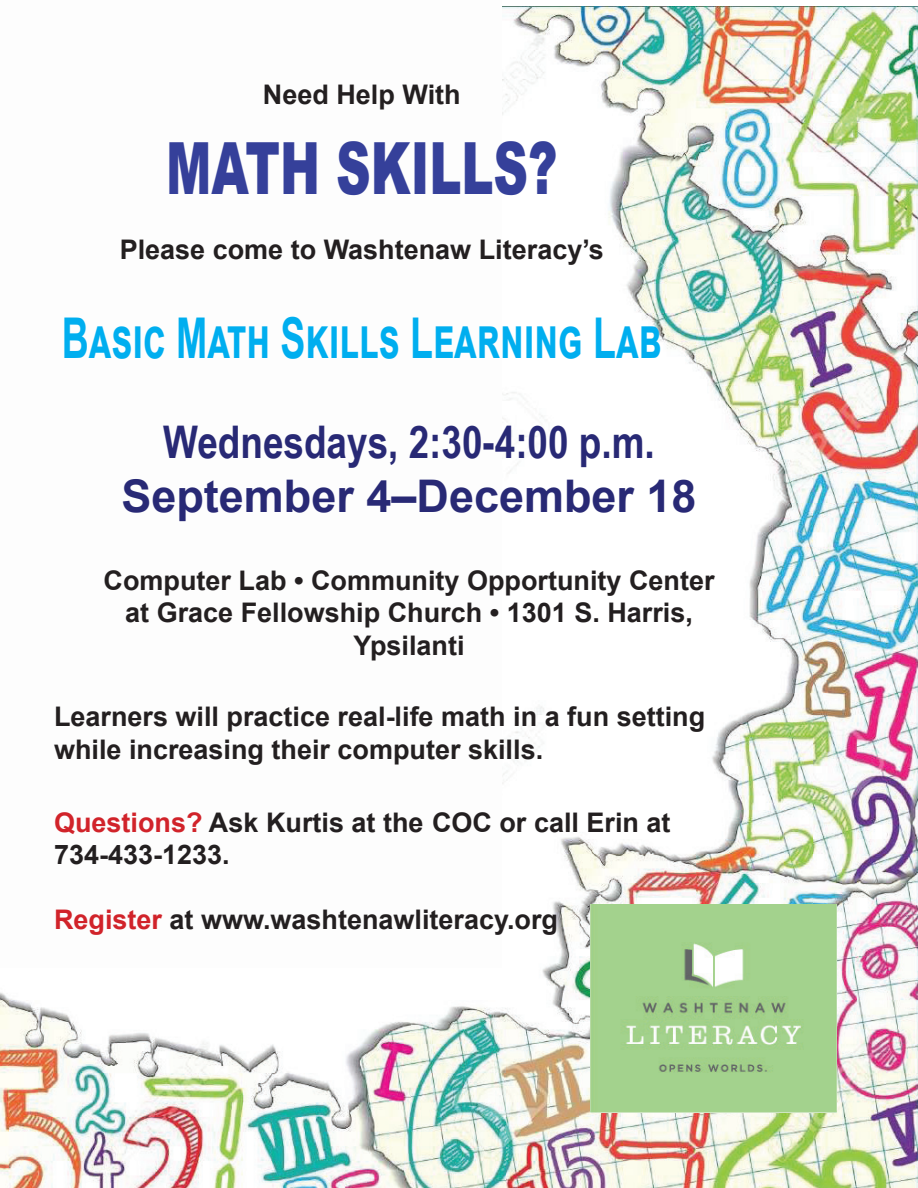
<style>
.page{position:relative;width:918px;height:1188px;background:#fff}
.page>*{position:absolute;margin:0;border:0;box-sizing:border-box;transform-origin:0 0}
.t1{font:900 72px "Arial";color:#35409a;scale:.67 1}
.t2{font:700 56.25px "Arial";color:#00aeef;scale:.67 1}
.t3{font:700 45px "Arial Narrow";color:#282975}
.t4{font:700 45px "Arial";color:#282975}
.t5{font:700 27px/32.4px "Arial";color:#231f20}
.s1{color:#d1232a}
</style>
<div class="page">
<img style="left:0;top:6px;width:918px;height:1182px">
<div style="left:0;top:0;width:501px;height:968px;background:#fdfdfd"></div>
<img style="left:590px;top:904px;width:247px;height:208px">
<p class="t5" style="left:263px;top:79px;width:199px">Need Help With</p>
<h1 class="t1" style="left:166px;top:116px;width:586px">MATH SKILLS?</h1>
<p class="t5" style="left:120px;top:233px;width:486px">Please come to Washtenaw Literacy’s</p>
<h2 class="t2" style="left:62px;top:298px;width:897px">Basic Math Skills Learning Lab</h2>
<h3 class="t3" style="left:163px;top:408px;width:493px">Wednesdays, 2:30-4:00 p.m.</h3>
<h3 class="t4" style="left:121px;top:464px;width:577px">September 4–December 18</h3>
<p class="t5" style="left:104px;top:565px;width:612px;text-align:center">Computer Lab • Community Opportunity Center at Grace Fellowship Church • 1301 S. Harris,<br>Ypsilanti</p>
<p class="t5" style="left:54px;top:701px;width:653px">Learners will practice real-life math in a fun setting while increasing their computer skills.</p>
<p class="t5" style="left:54px;top:806px;width:618px"><span class="s1">Questions?</span> Ask Kurtis at the COC or call Erin at<br>734-433-1233.</p>
<p class="t5" style="left:54px;top:903px;width:506px"><span class="s1">Register</span> at www.washtenawliteracy.org</p>
</div>
